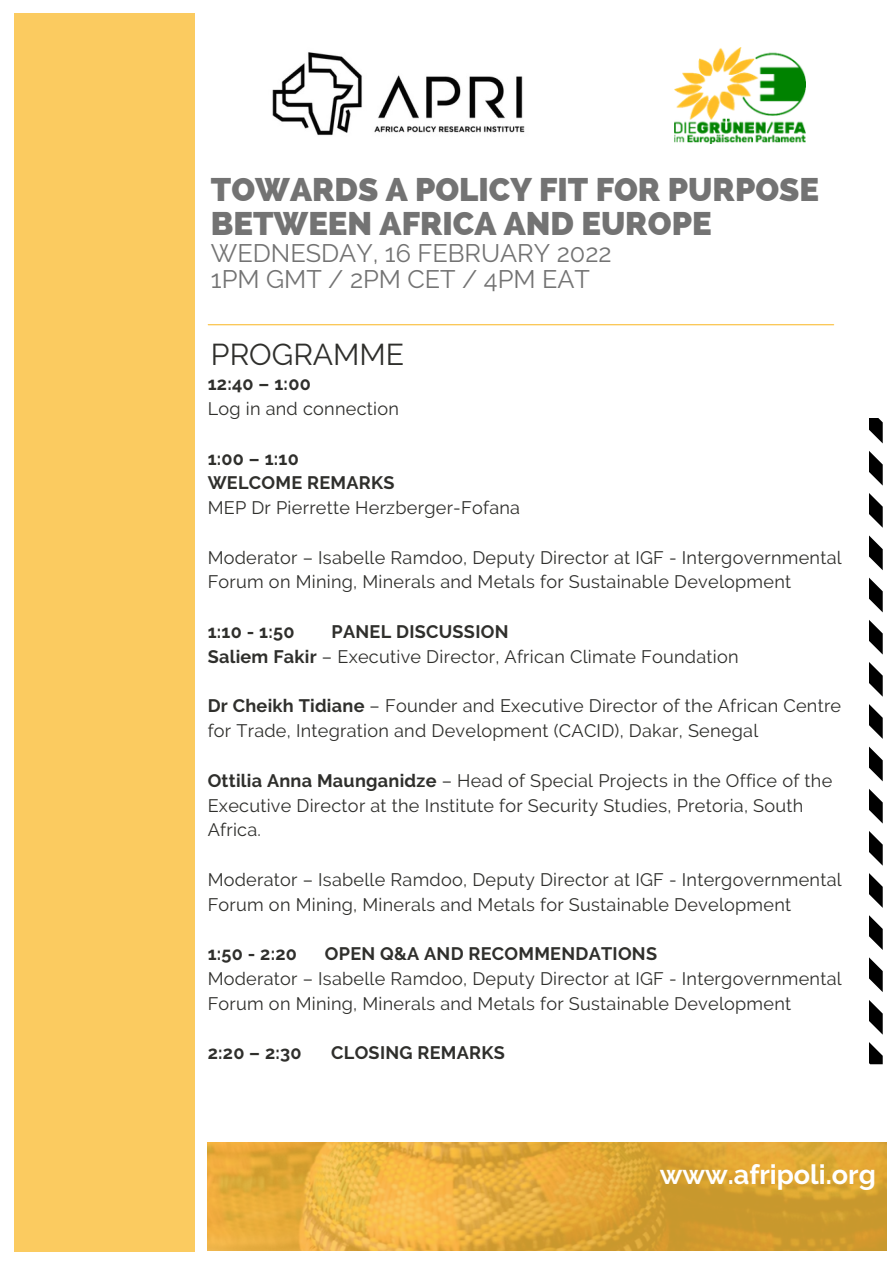
<style>
.page{position:relative;width:894px;height:1264px;background:#fff}
.page>*{position:absolute;margin:0;border:0;box-sizing:border-box;transform-origin:0 0}
.t1{font:800 32.85px/33.8px "Raleway";color:#737373}
.t2{font:30px "Raleway";color:#2f2f2c}
.t3{font:700 27px "Raleway";color:#fff}
.t4{font:25.2px "Raleway";color:#737373}
.t5{font:18px/24.8px "Raleway";letter-spacing:.015em;color:#2f2f2c}
.t6{font:700 18px "Raleway";letter-spacing:.015em;color:#2f2f2c}
.s1{font-weight:700}
</style>
<div class="page">
<div style="left:14px;top:14px;width:181px;height:1237px;background:#fbcb60"></div>
<svg style="left:869px;top:418px;width:13px;height:646px"></svg>
<svg style="left:208px;top:1142px;width:678px;height:108px;background:#e1a939"></svg>
<img style="left:272px;top:52px;width:253px;height:84px">
<hr style="left:208px;top:324px;width:625px;height:1px;background:#fabe39">
<img style="left:674px;top:48px;width:131px;height:95px">
<p class="t1" style="left:211px;top:172px;width:609px">TOWARDS A POLICY FIT FOR PURPOSE<br>BETWEEN AFRICA AND EUROPE</p>
<p class="t4" style="left:211px;top:238px;width:402px">WEDNESDAY, 16 FEBRUARY 2022</p>
<p class="t4" style="left:211px;top:264px;width:380px">1PM GMT / 2PM CET / 4PM EAT</p>
<p class="t2" style="left:211px;top:336px;width:195px">PROGRAMME</p>
<p class="t6" style="left:208px;top:373px;width:105px">12:40 – 1:00</p>
<p class="t5" style="left:208px;top:396px;width:193px">Log in and connection</p>
<p class="t6" style="left:208px;top:447px;width:93px">1:00 – 1:10</p>
<p class="t6" style="left:208px;top:472px;width:188px">WELCOME REMARKS</p>
<p class="t5" style="left:208px;top:495px;width:314px">MEP Dr Pierrette Herzberger-Fofana</p>
<p class="t5" style="left:208px;top:545px;width:635px">Moderator – Isabelle Ramdoo, Deputy Director at IGF - Intergovernmental<br>Forum on Mining, Minerals and Metals for Sustainable Development</p>
<p class="t6" style="left:208px;top:621px;width:88px">1:10 - 1:50</p>
<p class="t6" style="left:331px;top:621px;width:178px">PANEL DISCUSSION</p>
<p class="t5" style="left:208px;top:644px;width:532px"><span class="s1">Saliem Fakir</span> – Executive Director, African Climate Foundation</p>
<p class="t5" style="left:208px;top:693px;width:635px"><span class="s1">Dr Cheikh Tidiane</span> – Founder and Executive Director of the African Centre for Trade, Integration and Development (CACID), Dakar, Senegal</p>
<p class="t5" style="left:208px;top:768px;width:626px"><span class="s1">Ottilia Anna Maunganidze</span> – Head of Special Projects in the Office of the<br>Executive Director at the Institute for Security Studies, Pretoria, South<br>Africa.</p>
<p class="t5" style="left:208px;top:867px;width:635px">Moderator – Isabelle Ramdoo, Deputy Director at IGF - Intergovernmental<br>Forum on Mining, Minerals and Metals for Sustainable Development</p>
<p class="t6" style="left:208px;top:943px;width:91px">1:50 - 2:20</p>
<p class="t6" style="left:325px;top:943px;width:333px">OPEN Q&amp;A AND RECOMMENDATIONS</p>
<p class="t5" style="left:208px;top:966px;width:635px">Moderator – Isabelle Ramdoo, Deputy Director at IGF - Intergovernmental<br>Forum on Mining, Minerals and Metals for Sustainable Development</p>
<p class="t6" style="left:208px;top:1042px;width:95px">2:20 – 2:30</p>
<p class="t6" style="left:331px;top:1042px;width:175px">CLOSING REMARKS</p>
<p class="t3" style="left:659px;top:1159px;width:217px">www.afripoli.org</p>
</div>
